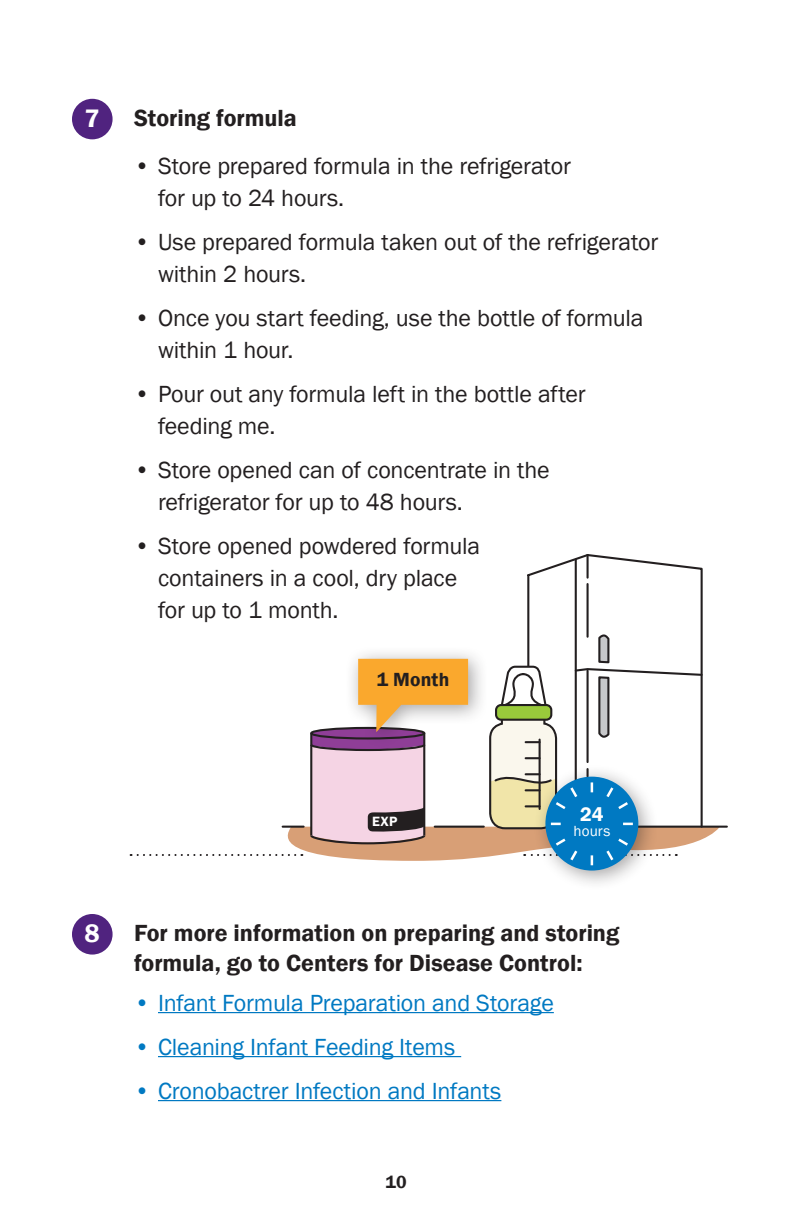
<style>
.page{position:relative;width:792px;height:1224px;background:#fff}
.page>*{position:absolute;margin:0;border:0;box-sizing:border-box;transform-origin:0 0}
.t1{font:600 26px "Franklin Gothic";color:#fff}
.t2{font:24px/32px "Franklin Gothic";letter-spacing:-.01em;color:#231f20}
.t3{font:24px "Franklin Gothic";letter-spacing:-.01em;color:#0079c2}
.t4{font:600 24px/30px "Franklin Gothic";color:#231f20}
.t5{font:600 20px "Franklin Gothic";color:#fff}
.t6{font:600 19.6px "Franklin Gothic";letter-spacing:.01em;color:#231f20}
.t7{font:600 18px "Franklin Gothic";color:#231f20}
.t8{font:15px "Franklin Gothic";letter-spacing:.01em;color:#fff}
.t9{font:600 13.8px "Franklin Gothic";color:#fff}
</style>
<div class="page">
<div style="left:72px;top:99px;width:41px;height:40px;background:#50237f;border-radius:50%"></div>
<div style="left:72px;top:914px;width:41px;height:41px;background:#50237f;border-radius:50%"></div>
<hr style="left:158px;top:1012px;width:396px;height:1px;background:#0079c2">
<hr style="left:158px;top:1056px;width:303px;height:1px;background:#0079c2">
<hr style="left:158px;top:1100px;width:343px;height:1px;background:#0079c2">
<hr style="left:585px;top:826px;width:142px;height:2px;background:#231f20">
<div style="left:532px;top:764px;width:126px;height:126px;background:#231f20;opacity:.4"></div>
<svg style="left:131px;top:554px;width:589px;height:311px"></svg>
<p class="t1" style="left:85px;top:102px;width:17px">7</p>
<p class="t4" style="left:134px;top:103px;width:164px">Storing formula</p>
<p class="t2" style="left:158px;top:151px;width:415px;text-indent:-24px">• Store prepared formula in the refrigerator for up to 24 hours.</p>
<p class="t2" style="left:158px;top:227px;width:502px;text-indent:-24px">• Use prepared formula taken out of the refrigerator within 2 hours.</p>
<p class="t2" style="left:158px;top:303px;width:487px;text-indent:-24px">• Once you start feeding, use the bottle of formula within 1 hour.</p>
<p class="t2" style="left:158px;top:379px;width:429px;text-indent:-24px">• Pour out any formula left in the bottle after feeding me.</p>
<p class="t2" style="left:158px;top:455px;width:393px;text-indent:-24px">• Store opened can of concentrate in the refrigerator for up to 48 hours.</p>
<p class="t2" style="left:158px;top:531px;width:324px;text-indent:-24px">• Store opened powdered formula containers in a cool, dry place for up to 1 month.</p>
<p class="t6" style="left:377px;top:667px;width:74px">1 Month</p>
<p class="t1" style="left:85px;top:917px;width:17px">8</p>
<p class="t9" style="left:372px;top:813px;width:27px">EXP</p>
<p class="t5" style="left:580px;top:802px;width:25px">24</p>
<p class="t8" style="left:573px;top:822px;width:38px">hours</p>
<p class="t4" style="left:134px;top:918px;width:487px">For more information on preparing and storing formula, go to Centers for Disease Control:</p>
<p class="t3" style="left:134px;top:988px;width:421px">• Infant Formula Preparation and Storage</p>
<p class="t3" style="left:134px;top:1032px;width:323px">• Cleaning Infant Feeding Items</p>
<p class="t3" style="left:134px;top:1076px;width:369px">• Cronobactrer Infection and Infants</p>
<p class="t7" style="left:385px;top:1171px;width:23px">10</p>
</div>
